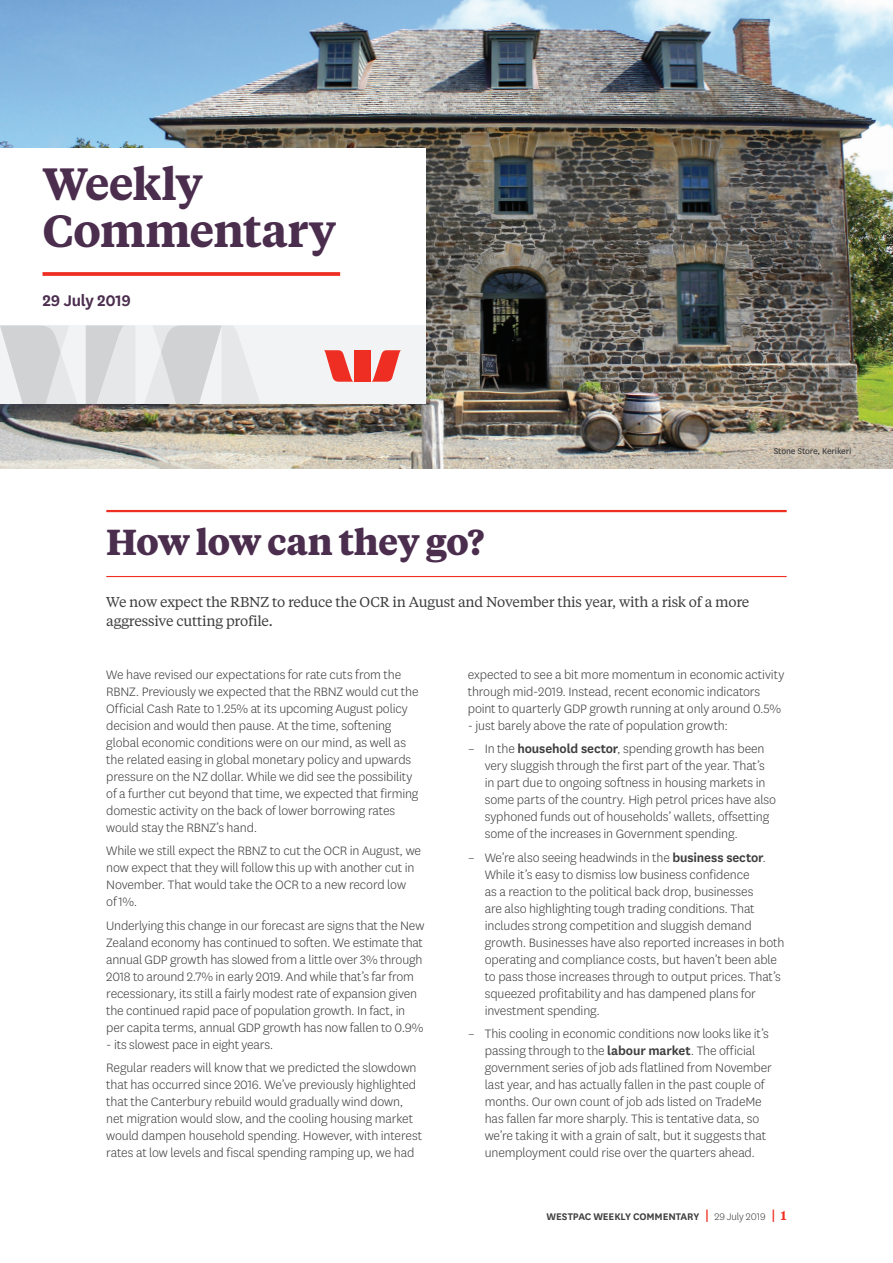
<style>
.page{position:relative;width:893px;height:1263px;background:#fff}
.page>*{position:absolute;margin:0;border:0;box-sizing:border-box;transform-origin:0 0}
.t1{font:600 45px/46.5px "Tiempos Text";letter-spacing:-.025em;color:#4b2d4e}
.t2{font:700 36px "Tiempos Text";letter-spacing:-.025em;color:#4b2d4e}
.t3{font:600 18px "National LF";letter-spacing:-.02em;color:#4b2d4e}
.t4{font:300 14.25px/17px "National LF";letter-spacing:-.01em;color:#3e3e3f}
.t5{font:14.25px/18.8px "Tiempos Text";letter-spacing:-.015em;color:#3e3e3f}
.t6{font:600 11.25px "National LF";letter-spacing:-.005em;color:#3e3e3f}
.t7{font:9.75px "National LF";letter-spacing:-.015em;color:#3e3e3f}
.s1{font-weight:600}
.s2{font-family:"Tiempos Text";font-size:13.5px;color:#ee2e22}
.s3{font-weight:300}
.s4{font-family:"Tiempos Text";font-size:12.75px;color:#ee2e22}
</style>
<div class="page">
<img style="left:0;top:0;width:893px;height:468px">
<div style="left:0;top:149px;width:425px;height:255px;background:#fff"></div>
<div style="left:0;top:325px;width:425px;height:79px;background:#f2f3f4"></div>
<svg style="left:0;top:325px;width:260px;height:79px"></svg>
<svg style="left:324px;top:350px;width:29px;height:32px"></svg>
<svg style="left:371px;top:350px;width:30px;height:32px"></svg>
<div style="left:354px;top:350px;width:17px;height:32px;background:#ee2e22"></div>
<svg style="left:43px;top:272px;width:297px;height:4px"></svg>
<hr style="left:106px;top:510px;width:681px;height:2px;background:#ee2e22">
<hr style="left:106px;top:576px;width:681px;height:1px;background:#ee2e22">
<h1 class="t1" style="left:43px;top:159px;width:295px">Weekly<br>Commentary</h1>
<p class="t3" style="left:43px;top:288px;width:90px">29 July 2019</p>
<p class="t7" style="left:774px;top:444px;width:79px">Stone Store, Kerikeri</p>
<h2 class="t2" style="left:106px;top:516px;width:380px">How low can they go?</h2>
<p class="t5" style="left:106px;top:592px;width:645px">We now expect the RBNZ to reduce the OCR in August and November this year, with a risk of a more aggressive cutting profile.</p>
<p class="t4" style="left:106px;top:666px;width:314px">We have revised our expectations for rate cuts from the RBNZ. Previously we expected that the RBNZ would cut the Official Cash Rate to 1.25% at its upcoming August policy decision and would then pause. At the time, softening global economic conditions were on our mind, as well as the related easing in global monetary policy and upwards pressure on the NZ dollar. While we did see the possibility of a further cut beyond that time, we expected that firming domestic activity on the back of lower borrowing rates would stay the RBNZ’s hand.</p>
<p class="t4" style="left:106px;top:842px;width:316px">While we still expect the RBNZ to cut the OCR in August, we now expect that they will follow this up with another cut in November. That would take the OCR to a new record low<br>of 1%.</p>
<p class="t4" style="left:106px;top:916px;width:320px">Underlying this change in our forecast are signs that the New Zealand economy has continued to soften. We estimate that annual GDP growth has slowed from a little over 3% through 2018 to around 2.7% in early 2019. And while that’s far from recessionary, its still a fairly modest rate of expansion given the continued rapid pace of population growth. In fact, in per capita terms, annual GDP growth has now fallen to 0.9%</p>
<p class="t4" style="left:106px;top:1032px;width:312px;line-height:23.4px">- its slowest pace in eight years.<br>Regular readers will know that we predicted the slowdown</p>
<p class="t4" style="left:106px;top:1075px;width:317px">that has occurred since 2016. We’ve previously highlighted that the Canterbury rebuild would gradually wind down, net migration would slow, and the cooling housing market would dampen household spending. However, with interest rates at low levels and fiscal spending ramping up, we had</p>
<p class="t4" style="left:468px;top:666px;width:318px">expected to see a bit more momentum in economic activity through mid-2019. Instead, recent economic indicators point to quarterly GDP growth running at only around 0.5%</p>
<p class="t4" style="left:468px;top:717px;width:262px">- just barely above the rate of population growth:</p>
<p class="t4" style="left:485px;top:740px;width:293px;text-indent:-17px">– In the <span class="s1">household sector</span>, spending growth has been very sluggish through the first part of the year. That’s in part due to ongoing softness in housing markets in some parts of the country. High petrol prices have also syphoned funds out of households’ wallets, offsetting some of the increases in Government spending.</p>
<p class="t4" style="left:485px;top:848px;width:301px;text-indent:-17px">– We’re also seeing headwinds in the <span class="s1">business sector</span>.<br>While it’s easy to dismiss low business confidence<br>as a reaction to the political back drop, businesses<br>are also highlighting tough trading conditions. That includes strong competition and sluggish demand growth. Businesses have also reported increases in both operating and compliance costs, but haven’t been able to pass those increases through to output prices. That’s squeezed profitability and has dampened plans for investment spending.</p>
<p class="t4" style="left:485px;top:1025px;width:289px;text-indent:-17px">– This cooling in economic conditions now looks like it’s passing through to the <span class="s1">labour market</span>. The official government series of job ads flatlined from November last year, and has actually fallen in the past couple of months. Our own count of job ads listed on TradeMe has fallen far more sharply. This is tentative data, so we’re taking it with a grain of salt, but it suggests that unemployment could rise over the quarters ahead.</p>
<p class="t6" style="left:547px;top:1209px;width:242px">WESTPAC WEEKLY COMMENTARY <span class="s2">|</span> <span class="s3">29 July 2019</span> <span class="s2">|</span> <span class="s4">1</span></p>
</div>
